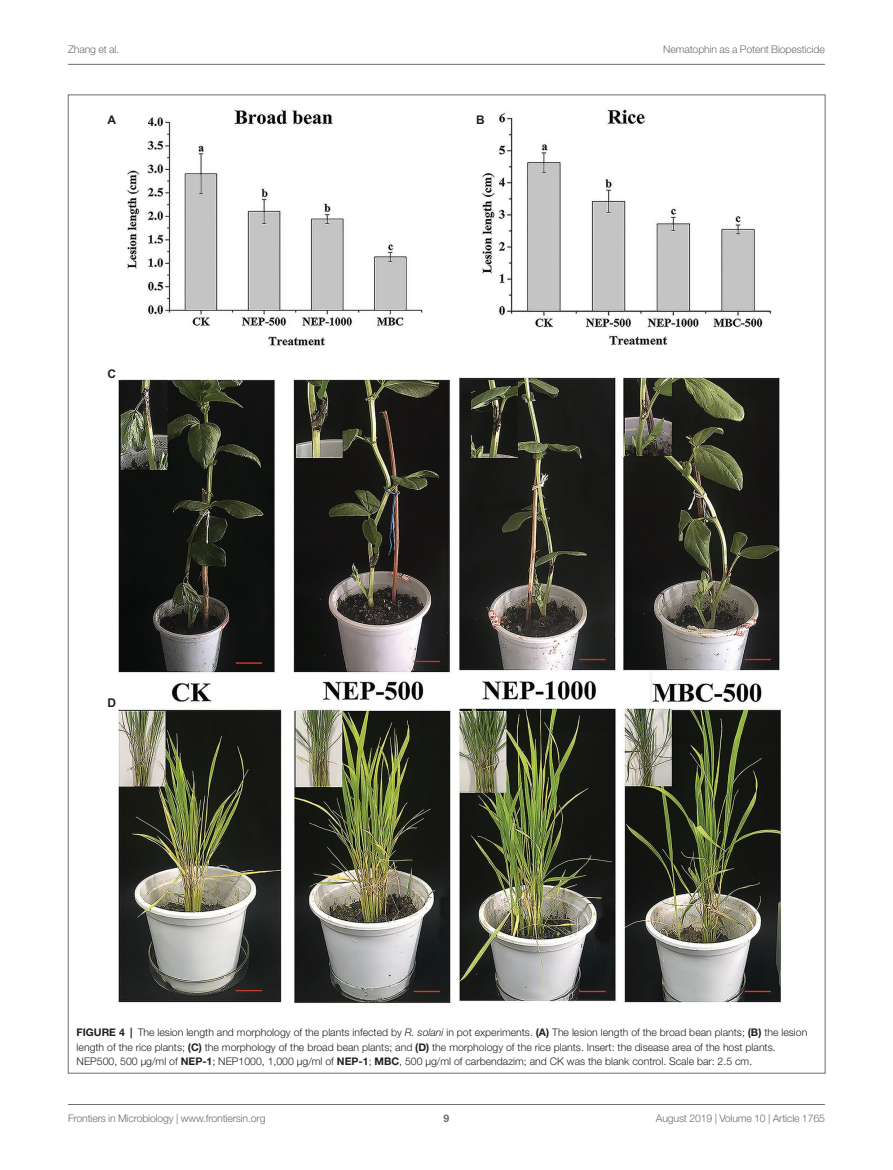
<style>
.page{position:relative;width:893px;height:1170px;background:#fff}
.page>*{position:absolute;margin:0;border:0;box-sizing:border-box;transform-origin:0 0}
.t1{font:700 12px "Arial";color:#231f20}
.FIG_LEG{font:300 10.5px/14.2px "Helvetica Neue LT Std";color:#231f20}
.t2{font:300 10.5px "Helvetica Neue LT Std";letter-spacing:-.015em;color:#6c6d70}
.t3{font:700 10.5px "Helvetica Neue LT Std";color:#6c6d70}
.s1{font-weight:700}
.s2{font-style:italic}
</style>
<div class="page">
<hr style="left:68px;top:64px;width:757px;height:1px;background:#6c6d70">
<hr style="left:68px;top:1104px;width:757px;height:1px;background:#6c6d70">
<img style="left:118px;top:109px;width:664px;height:895px">
<p class="t2" style="left:68px;top:42px;width:53px">Zhang et al.</p>
<p class="t2" style="left:663px;top:42px;width:163px">Nematophin as a Potent Biopesticide</p>
<p class="t1" style="left:108px;top:112px;width:10px">A</p>
<p class="t1" style="left:476px;top:112px;width:10px">B</p>
<p class="t1" style="left:108px;top:365px;width:10px">C</p>
<p class="t1" style="left:108px;top:695px;width:10px">D</p>
<p class="FIG_LEG" style="left:77px;top:1025px;width:732px"><span class="s1">FIGURE 4 |</span> The lesion length and morphology of the plants infected by <span class="s2">R. solani</span> in pot experiments. <span class="s1">(A)</span> The lesion length of the broad bean plants; <span class="s1">(B)</span> the lesion length of the rice plants; <span class="s1">(C)</span> the morphology of the broad bean plants; and <span class="s1">(D)</span> the morphology of the rice plants. Insert: the disease area of the host plants.<br>NEP500, 500 μg/ml of <span class="s1">NEP-1</span>; NEP1000, 1,000 μg/ml of <span class="s1">NEP-1</span>; <span class="s1">MBC</span>, 500 μg/ml of carbendazim; and CK was the blank control. Scale bar: 2.5 cm.</p>
<p class="t2" style="left:68px;top:1111px;width:199px">Frontiers in Microbiology | www.frontiersin.org</p>
<p class="t3" style="left:444px;top:1111px;width:7px">9</p>
<p class="t2" style="left:656px;top:1111px;width:170px">August 2019 | Volume 10 | Article 1765</p>
</div>
